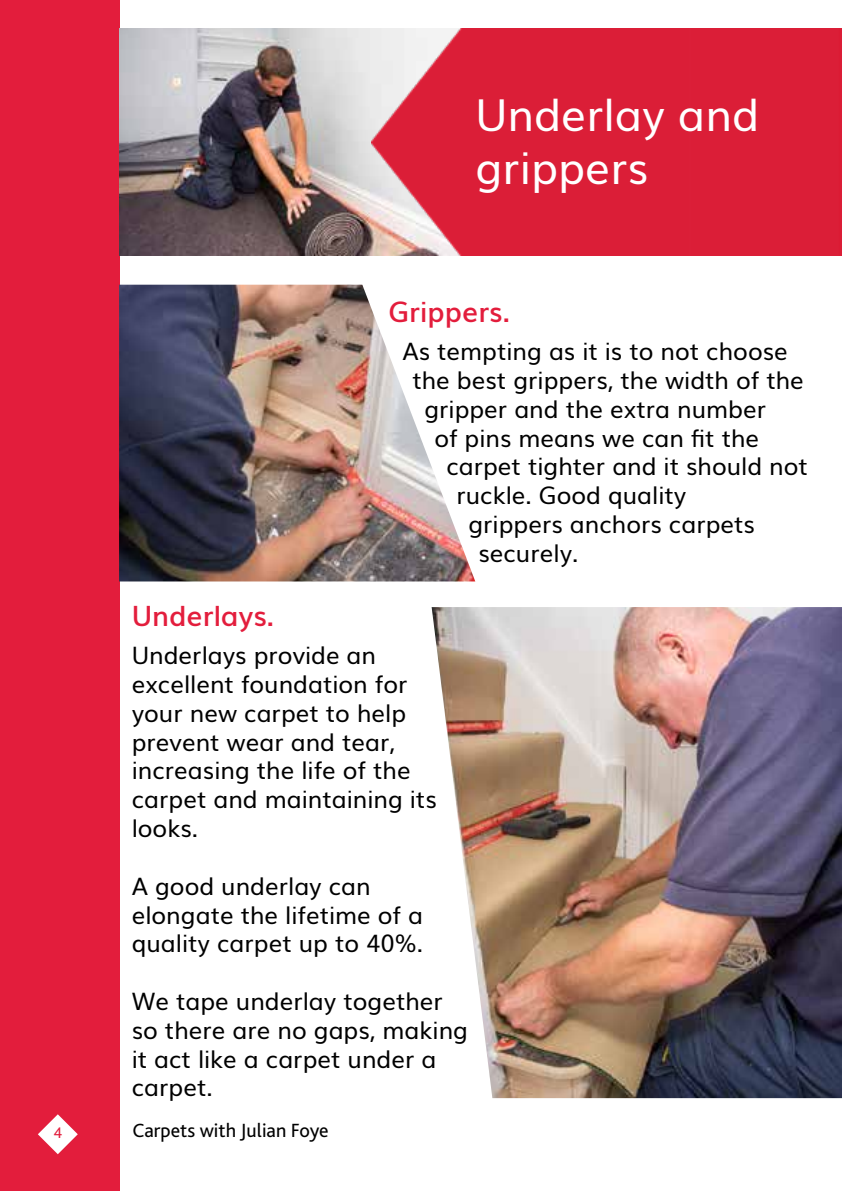
<style>
.page{position:relative;width:842px;height:1191px;background:#fff}
.page>*{position:absolute;margin:0;border:0;box-sizing:border-box;transform-origin:0 0}
.t1{font:44px/52.8px "Muli";color:#fff}
.t2{font:600 28px "Muli";color:#e31d3c}
.t3{font:24px/28.8px "Muli";color:#000}
.t4{font:20px "Bliss Pro";color:#000}
.t5{font:16px "Bliss Pro";color:#e31d3c}
</style>
<div class="page">
<div style="left:0;top:0;width:119px;height:1191px;background:#e31d3c"></div>
<svg style="left:38px;top:1114px;width:40px;height:40px"></svg>
<img style="left:119px;top:28px;width:252px;height:227px">
<img style="left:371px;top:28px;width:471px;height:227px">
<img style="left:119px;top:285px;width:356px;height:296px">
<img style="left:432px;top:607px;width:410px;height:491px">
<h1 class="t1" style="left:475px;top:86px;width:285px">Underlay and grippers</h1>
<p class="t2" style="left:388px;top:289px;width:123px">Grippers.</p>
<p class="t3" style="left:402px;top:335px;width:387px">As tempting as it is to not choose</p>
<p class="t3" style="left:412px;top:364px;width:393px">the best grippers, the width of the</p>
<p class="t3" style="left:424px;top:393px;width:343px">gripper and the extra number</p>
<p class="t3" style="left:434px;top:421px;width:326px">of pins means we can fit the</p>
<p class="t3" style="left:446px;top:450px;width:363px">carpet tighter and it should not</p>
<p class="t3" style="left:456px;top:479px;width:232px">ruckle. Good quality</p>
<p class="t3" style="left:468px;top:508px;width:288px">grippers anchors carpets</p>
<p class="t3" style="left:478px;top:537px;width:102px">securely.</p>
<p class="t2" style="left:132px;top:593px;width:144px">Underlays.</p>
<p class="t3" style="left:132px;top:639px;width:307px">Underlays provide an excellent foundation for your new carpet to help prevent wear and tear, increasing the life of the carpet and maintaining its looks.</p>
<p class="t3" style="left:132px;top:869px;width:293px">A good underlay can elongate the lifetime of a quality carpet up to 40%.</p>
<p class="t3" style="left:132px;top:985px;width:338px">We tape underlay together so there are no gaps, making it act like a carpet under a carpet.</p>
<p class="t5" style="left:53px;top:1127px;width:10px">4</p>
<p class="t4" style="left:132px;top:1123px;width:198px">Carpets with Julian Foye</p>
</div>
